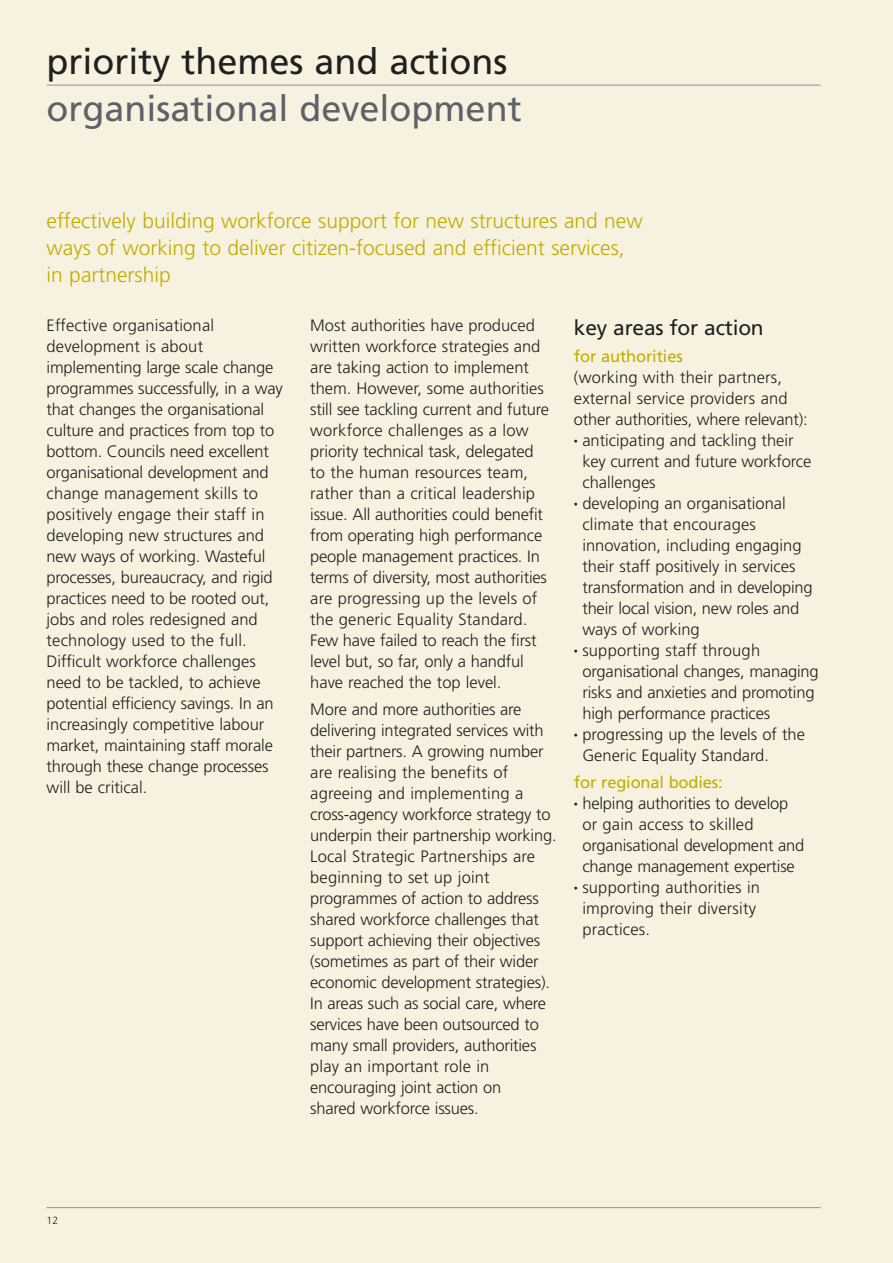
<style>
.page{position:relative;width:893px;height:1263px;background:#f7f2df}
.page>*{position:absolute;margin:0;border:0;box-sizing:border-box;transform-origin:0 0}
.t1{font:36px "Frutiger";color:#5e616a}
.t2{font:36px "Frutiger";color:#231f20}
.t3{font:300 21px/27px "Frutiger";color:#c0ad00}
.t4{font:21px "Frutiger";letter-spacing:-.01em;color:#231f20}
.t5{font:300 16.5px/21px "Frutiger";letter-spacing:-.01em;color:#231f20}
.t6{font:300 16.5px/21px "Frutiger";letter-spacing:.01em;color:#231f20}
.t7{font:16.5px "Frutiger";letter-spacing:-.01em;color:#c0ad00}
.t8{font:300 10.5px "Frutiger";color:#231f20}
.s1{font-size:8.25px}
</style>
<div class="page">
<hr style="left:47px;top:85px;width:773px;height:1px;background:#8f9198">
<hr style="left:47px;top:1207px;width:773px;height:1px;background:#8f9198">
<h1 class="t2" style="left:47px;top:47px;width:462px">priority themes and actions</h1>
<h1 class="t1" style="left:47px;top:94px;width:477px">organisational development</h1>
<p class="t3" style="left:47px;top:209px;width:598px">effectively building workforce support for new structures and new ways of working to deliver citizen-focused and efficient services, in partnership</p>
<p class="t5" style="left:47px;top:316px;width:238px">Effective organisational development is about implementing large scale change programmes successfully, in a way that changes the organisational culture and practices from top to bottom. Councils need excellent organisational development and change management skills to positively engage their staff in developing new structures and new ways of working. Wasteful processes, bureaucracy, and rigid practices need to be rooted out, jobs and roles redesigned and technology used to the full.<br>Difficult workforce challenges need to be tackled, to achieve potential efficiency savings. In an increasingly competitive labour market, maintaining staff morale through these change processes will be critical.</p>
<p class="t5" style="left:310px;top:316px;width:240px">Most authorities have produced written workforce strategies and are taking action to implement them. However, some authorities still see tackling current and future workforce challenges as a low priority technical task, delegated to the human resources team, rather than a critical leadership issue. All authorities could benefit from operating high performance people management practices. In terms of diversity, most authorities are progressing up the levels of the generic Equality Standard.<br>Few have failed to reach the first level but, so far, only a handful have reached the top level.</p>
<p class="t5" style="left:310px;top:700px;width:248px">More and more authorities are delivering integrated services with their partners. A growing number are realising the benefits of agreeing and implementing a cross-agency workforce strategy to underpin their partnership working.<br>Local Strategic Partnerships are beginning to set up joint programmes of action to address shared workforce challenges that support achieving their objectives (sometimes as part of their wider economic development strategies).<br>In areas such as social care, where services have been outsourced to many small providers, authorities play an important role in encouraging joint action on<br>shared workforce issues.</p>
<p class="t4" style="left:574px;top:319px;width:191px">key areas for action</p>
<p class="t7" style="left:574px;top:349px;width:110px">for authorities</p>
<p class="t6" style="left:574px;top:368px;width:235px">(working with their partners, external service providers and other authorities, where relevant):</p>
<p class="t5" style="left:582px;top:431px;width:230px;text-indent:-8px"><span class="s1">•</span> anticipating and tackling their key current and future workforce challenges</p>
<p class="t5" style="left:582px;top:494px;width:232px;text-indent:-8px"><span class="s1">•</span> developing an organisational climate that encourages innovation, including engaging their staff positively in services transformation and in developing their local vision, new roles and ways of working</p>
<p class="t5" style="left:582px;top:641px;width:238px;text-indent:-8px"><span class="s1">•</span> supporting staff through organisational changes, managing risks and anxieties and promoting high performance practices</p>
<p class="t5" style="left:582px;top:725px;width:224px;text-indent:-8px"><span class="s1">•</span> progressing up the levels of the<br>Generic Equality Standard.</p>
<p class="t7" style="left:574px;top:775px;width:150px">for regional bodies:</p>
<p class="t5" style="left:582px;top:794px;width:224px;text-indent:-8px"><span class="s1">•</span> helping authorities to develop or gain access to skilled organisational development and change management expertise</p>
<p class="t6" style="left:582px;top:878px;width:179px;text-indent:-8px"><span class="s1">•</span> supporting authorities in improving their diversity practices.</p>
<p class="t8" style="left:47px;top:1216px;width:13px">12</p>
</div>
